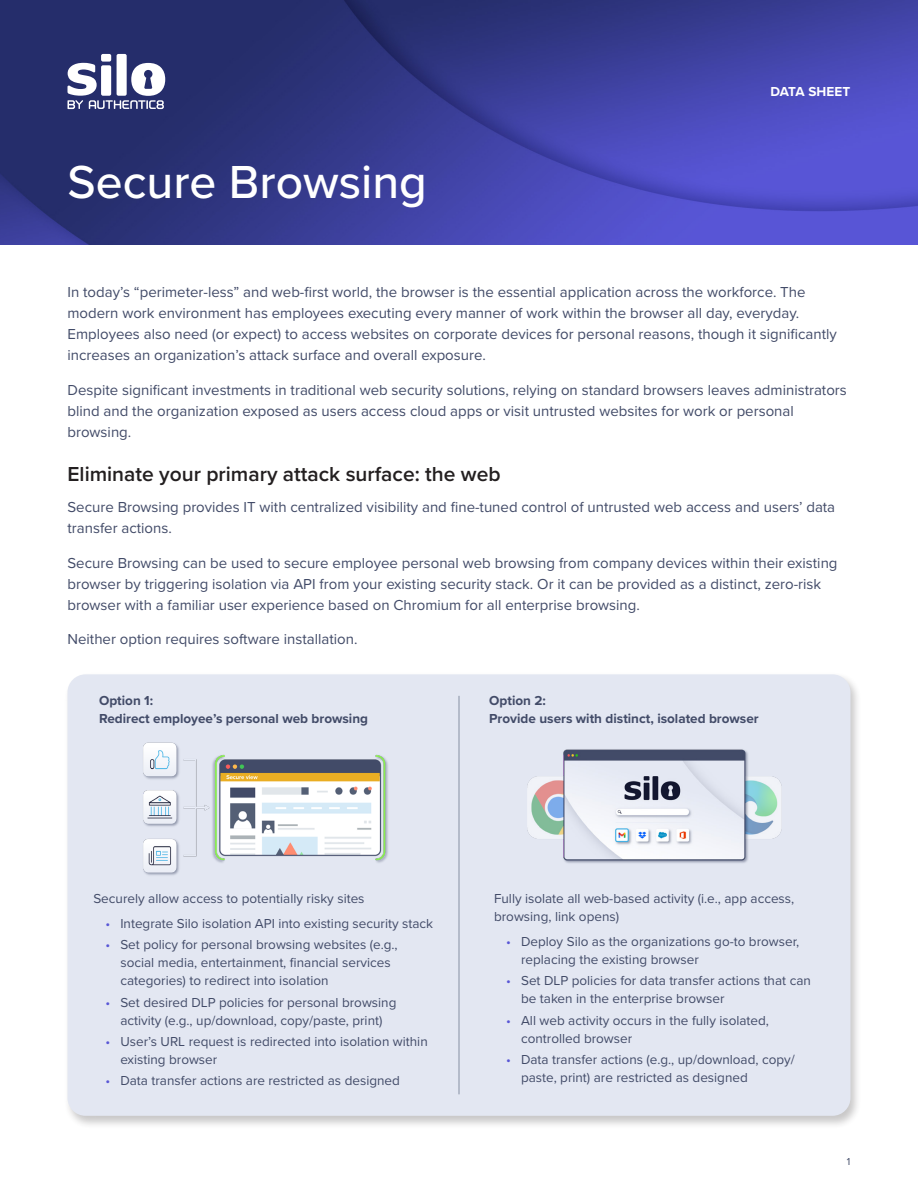
<style>
.page{position:relative;width:918px;height:1188px;background:#fff}
.page>*{position:absolute;margin:0;border:0;box-sizing:border-box;transform-origin:0 0}
.t1{font:500 48px "Proxima Nova";color:#fff}
.t2{font:600 21px "Proxima Nova";color:#231f20}
.p{font:15px/21px "Proxima Nova";color:#424b68}
.p-2{font:13.5px/18px "Proxima Nova";color:#424b68}
.p-3{font:700 13.5px/18px "Proxima Nova";color:#424b68}
.t3{font:700 13.5px "Proxima Nova";letter-spacing:.01em;color:#fff}
.t4{font:10.5px "Proxima Nova";color:#424b68}
.s1{color:#5856d6}
</style>
<div class="page">
<img style="left:0;top:0;width:918px;height:244px">
<div style="left:101px;top:54px;width:10px;height:8px;background:#fff;border-radius:2px"></div>
<div style="left:117px;top:54px;width:10px;height:42px;background:#fff;border-radius:2px"></div>
<svg style="left:68px;top:63px;width:97px;height:46px"></svg>
<div style="left:64px;top:672px;width:798px;height:457px;background:#231f20;opacity:.25"></div>
<div style="left:68px;top:674px;width:782px;height:442px;background:#e3e7f2;border-radius:18px"></div>
<img style="left:143px;top:742px;width:245px;height:133px">
<img style="left:527px;top:749px;width:255px;height:114px">
<hr style="left:459px;top:696px;width:1px;height:398px;background:#8690a4">
<h1 class="t1" style="left:68px;top:147px;width:361px">Secure Browsing</h1>
<p class="t3" style="left:770px;top:81px;width:82px">DATA SHEET</p>
<p class="p" style="left:68px;top:281px;width:771px">In today’s “perimeter-less” and web-first world, the browser is the essential application across the workforce. The modern work environment has employees executing every manner of work within the browser all day, everyday.<br>Employees also need (or expect) to access websites on corporate devices for personal reasons, though it significantly increases an organization’s attack surface and overall exposure.</p>
<p class="p" style="left:68px;top:379px;width:781px">Despite significant investments in traditional web security solutions, relying on standard browsers leaves administrators blind and the organization exposed as users access cloud apps or visit untrusted websites for work or personal browsing.</p>
<h3 class="t2" style="left:68px;top:459px;width:435px">Eliminate your primary attack surface: the web</h3>
<p class="p" style="left:68px;top:496px;width:769px">Secure Browsing provides IT with centralized visibility and fine-tuned control of untrusted web access and users’ data transfer actions.</p>
<p class="p" style="left:68px;top:552px;width:772px">Secure Browsing can be used to secure employee personal web browsing from company devices within their existing browser by triggering isolation via API from your existing security stack. Or it can be provided as a distinct, zero-risk browser with a familiar user experience based on Chromium for all enterprise browsing.</p>
<p class="p" style="left:68px;top:628px;width:292px">Neither option requires software installation.</p>
<p class="p-3" style="left:99px;top:692px;width:270px">Option 1:<br>Redirect employee’s personal web browsing</p>
<p class="p-3" style="left:489px;top:692px;width:271px">Option 2:<br>Provide users with distinct, isolated browser</p>
<p class="p-2" style="left:93px;top:889px;width:273px">Securely allow access to potentially risky sites</p>
<p class="p-2" style="left:105px;top:914px;width:329px"><span class="s1">•</span> Integrate Silo isolation API into existing security stack</p>
<p class="p-2" style="left:120px;top:935px;width:279px;text-indent:-15px"><span class="s1">•</span> Set policy for personal browsing websites (e.g., social media, entertainment, financial services categories) to redirect into isolation</p>
<p class="p-2" style="left:105px;top:992px;width:293px;text-align:center"><span class="s1">•</span> Set desired DLP policies for personal browsing activity (e.g., up/download, copy/paste, print)</p>
<p class="p-2" style="left:120px;top:1032px;width:309px;text-indent:-15px"><span class="s1">•</span> User’s URL request is redirected into isolation within existing browser</p>
<p class="p-2" style="left:105px;top:1071px;width:296px"><span class="s1">•</span> Data transfer actions are restricted as designed</p>
<p class="p-2" style="left:494px;top:889px;width:302px">Fully isolate all web-based activity (i.e., app access, browsing, link opens)</p>
<p class="p-2" style="left:521px;top:932px;width:280px;text-indent:-15px"><span class="s1">•</span> Deploy Silo as the organizations go-to browser, replacing the existing browser</p>
<p class="p-2" style="left:521px;top:971px;width:291px;text-indent:-15px"><span class="s1">•</span> Set DLP policies for data transfer actions that can be taken in the enterprise browser</p>
<p class="p-2" style="left:521px;top:1010px;width:249px;text-indent:-15px"><span class="s1">•</span> All web activity occurs in the fully isolated, controlled browser</p>
<p class="p-2" style="left:521px;top:1050px;width:275px;text-indent:-15px"><span class="s1">•</span> Data transfer actions (e.g., up/download, copy/ paste, print) are restricted as designed</p>
<p class="t4" style="left:847px;top:1154px;width:5px">1</p>
</div>
